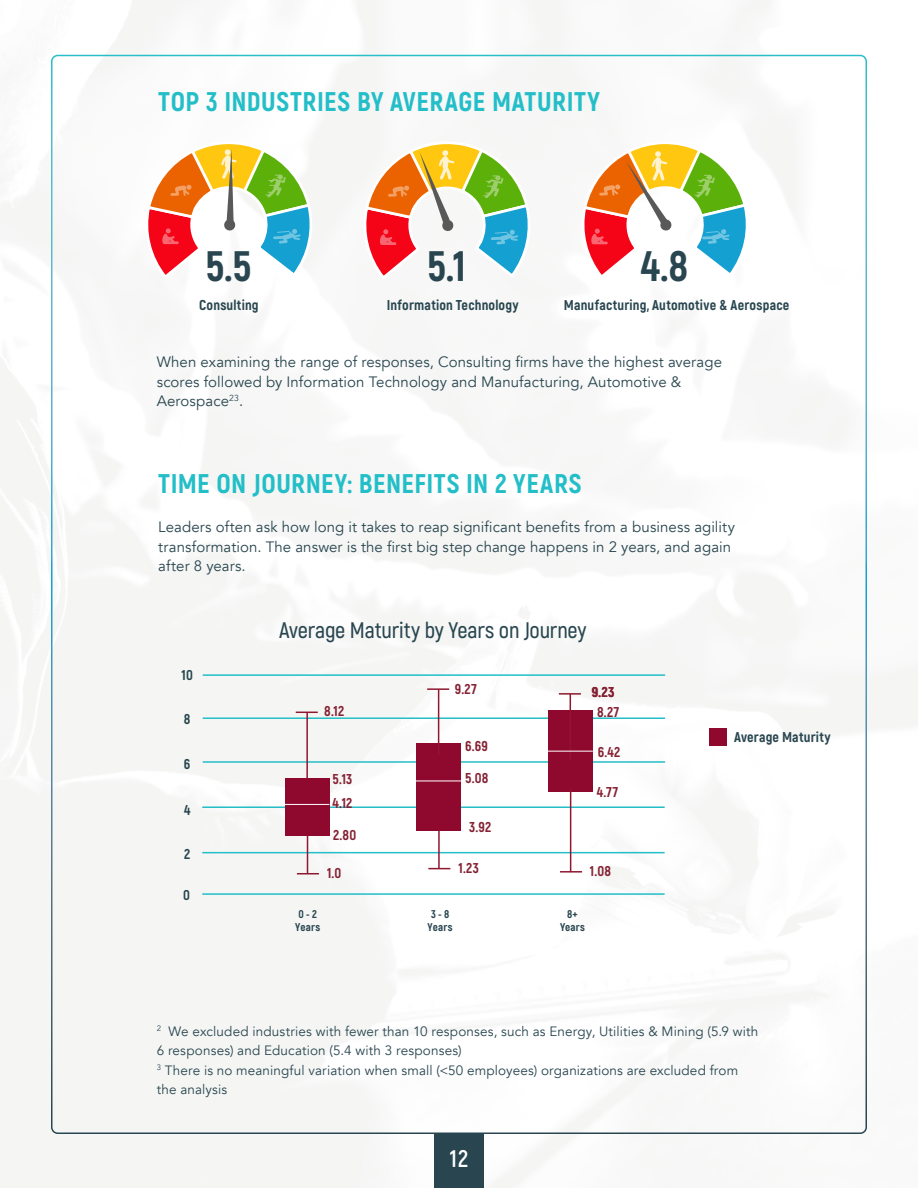
<style>
.page{position:relative;width:918px;height:1188px;background:#fff}
.page>*{position:absolute;margin:0;border:0;box-sizing:border-box;transform-origin:0 0}
.t1{font:800 42.6px "Akrobat";color:#294650}
.Subtitle{font:800 27px "Akrobat";letter-spacing:.02em;color:#23bec8}
.t2{font:700 24px "Akrobat";color:#fff}
.Chart_Title{font:600 22.5px "Akrobat";letter-spacing:-.01em;color:#294650}
.Body_Copy{font:15px/19.5px "Avenir";letter-spacing:.005em;color:#294650}
.t3{font:800 14.25px "Akrobat";letter-spacing:.01em;color:#294650}
.t4{font:800 14.25px "Akrobat";letter-spacing:.02em;color:#852233}
.Body_Copy-2{font:13.5px/19.5px "Avenir";letter-spacing:.01em;color:#294650}
.t5{font:800 11.25px/13.5px "Akrobat";letter-spacing:.025em;color:#294650}
</style>
<div class="page">
<img style="left:0;top:0;width:918px;height:1188px">
<div style="left:434px;top:1134px;width:50px;height:54px;background:#294650"></div>
<svg style="left:360px;top:139px;width:174px;height:140px"></svg>
<svg style="left:142px;top:139px;width:174px;height:139px"></svg>
<svg style="left:578px;top:139px;width:174px;height:139px"></svg>
<div style="left:709px;top:728px;width:18px;height:18px;background:#8f082e"></div>
<hr style="left:202px;top:806px;width:463px;height:2px;background:#23bec8">
<hr style="left:202px;top:852px;width:463px;height:1px;background:#23bec8">
<hr style="left:202px;top:893px;width:463px;height:2px;background:#23bec8">
<hr style="left:203px;top:717px;width:462px;height:2px;background:#23bec8">
<hr style="left:203px;top:761px;width:462px;height:2px;background:#23bec8">
<hr style="left:203px;top:674px;width:462px;height:2px;background:#23bec8">
<div style="left:285px;top:778px;width:44px;height:58px;background:#8f082e"></div>
<hr style="left:306px;top:712px;width:2px;height:66px;background:#8f1730">
<svg style="left:296px;top:712px;width:22px;height:1px"></svg>
<hr style="left:307px;top:836px;width:1px;height:38px;background:#8f1730">
<svg style="left:297px;top:873px;width:22px;height:1px"></svg>
<hr style="left:285px;top:804px;width:44px;height:1px;background:#fff">
<div style="left:416px;top:743px;width:45px;height:88px;background:#8f082e"></div>
<hr style="left:438px;top:689px;width:1px;height:66px;background:#8f1730">
<hr style="left:427px;top:688px;width:22px;height:2px;background:#8f1730">
<hr style="left:438px;top:831px;width:2px;height:38px;background:#8f1730">
<svg style="left:428px;top:868px;width:22px;height:1px"></svg>
<hr style="left:415px;top:781px;width:46px;height:1px;background:#fff">
<div style="left:548px;top:710px;width:45px;height:82px;background:#8f082e"></div>
<hr style="left:570px;top:694px;width:1px;height:66px;background:#8f1730">
<hr style="left:559px;top:693px;width:22px;height:2px;background:#8f1730">
<hr style="left:570px;top:789px;width:1px;height:83px;background:#8f1730">
<hr style="left:560px;top:871px;width:22px;height:2px;background:#8f1730">
<hr style="left:546px;top:751px;width:47px;height:1px;background:#fff">
<p class="Subtitle" style="left:158px;top:85px;width:443px">TOP 3 INDUSTRIES BY AVERAGE MATURITY</p>
<p class="t1" style="left:205px;top:239px;width:48px">5.5</p>
<p class="t1" style="left:427px;top:239px;width:40px">5.1</p>
<p class="t1" style="left:641px;top:239px;width:49px">4.8</p>
<p class="t3" style="left:199px;top:296px;width:61px">Consulting</p>
<p class="t3" style="left:387px;top:296px;width:133px">Information Technology</p>
<p class="t3" style="left:564px;top:296px;width:227px">Manufacturing, Automotive &amp; Aerospace</p>
<p class="Body_Copy" style="left:157px;top:353px;width:567px">When examining the range of responses, Consulting firms have the highest average scores followed by Information Technology and Manufacturing, Automotive &amp;<br>Aerospace<sup>23</sup>.</p>
<p class="Subtitle" style="left:158px;top:467px;width:425px">TIME ON JOURNEY: BENEFITS IN 2 YEARS</p>
<p class="Body_Copy" style="left:158px;top:518px;width:578px">Leaders often ask how long it takes to reap significant benefits from a business agility transformation. The answer is the first big step change happens in 2 years, and again after 8 years.</p>
<p class="t3" style="left:182px;top:665px;width:13px">10</p>
<p class="t3" style="left:184px;top:709px;width:8px">8</p>
<p class="t3" style="left:184px;top:755px;width:8px">6</p>
<p class="t3" style="left:184px;top:801px;width:8px">4</p>
<p class="t3" style="left:184px;top:844px;width:8px">2</p>
<p class="t3" style="left:183px;top:886px;width:8px">0</p>
<p class="Chart_Title" style="left:279px;top:616px;width:309px">Average Maturity by Years on Journey</p>
<p class="t4" style="left:324px;top:701px;width:22px">8.12</p>
<p class="t4" style="left:333px;top:770px;width:21px">5.13</p>
<p class="t4" style="left:333px;top:794px;width:21px">4.12</p>
<p class="t4" style="left:333px;top:826px;width:25px">2.80</p>
<p class="t4" style="left:455px;top:680px;width:23px">9.27</p>
<p class="t4" style="left:465px;top:737px;width:24px">6.69</p>
<p class="t4" style="left:465px;top:769px;width:25px">5.08</p>
<p class="t4" style="left:469px;top:818px;width:24px">3.92</p>
<p class="t4" style="left:592px;top:683px;width:24px">9.23</p>
<p class="t4" style="left:597px;top:703px;width:24px">8.27</p>
<p class="t4" style="left:598px;top:743px;width:24px">6.42</p>
<p class="t4" style="left:597px;top:783px;width:23px">4.77</p>
<p class="t4" style="left:459px;top:859px;width:22px">1.23</p>
<p class="t4" style="left:327px;top:864px;width:16px">1.0</p>
<p class="t4" style="left:590px;top:862px;width:23px">1.08</p>
<p class="t5" style="left:295px;top:907px;width:27px">0 - 2<br>Years</p>
<p class="t5" style="left:431px;top:907px;width:20px">3 - 8</p>
<p class="t5" style="left:428px;top:920px;width:27px">Years</p>
<p class="t5" style="left:567px;top:907px;width:12px">8+</p>
<p class="t5" style="left:560px;top:920px;width:27px">Years</p>
<p class="t3" style="left:734px;top:728px;width:98px">Average Maturity</p>
<p class="Body_Copy-2" style="left:157px;top:1022px;width:603px"><sup>2</sup> We excluded industries with fewer than 10 responses, such as Energy, Utilities &amp; Mining (5.9 with 6 responses) and Education (5.4 with 3 responses)<br><sup>3</sup> There is no meaningful variation when small (&lt;50 employees) organizations are excluded from the analysis</p>
<h3 class="t2" style="left:450px;top:1144px;width:20px">12</h3>
</div>
